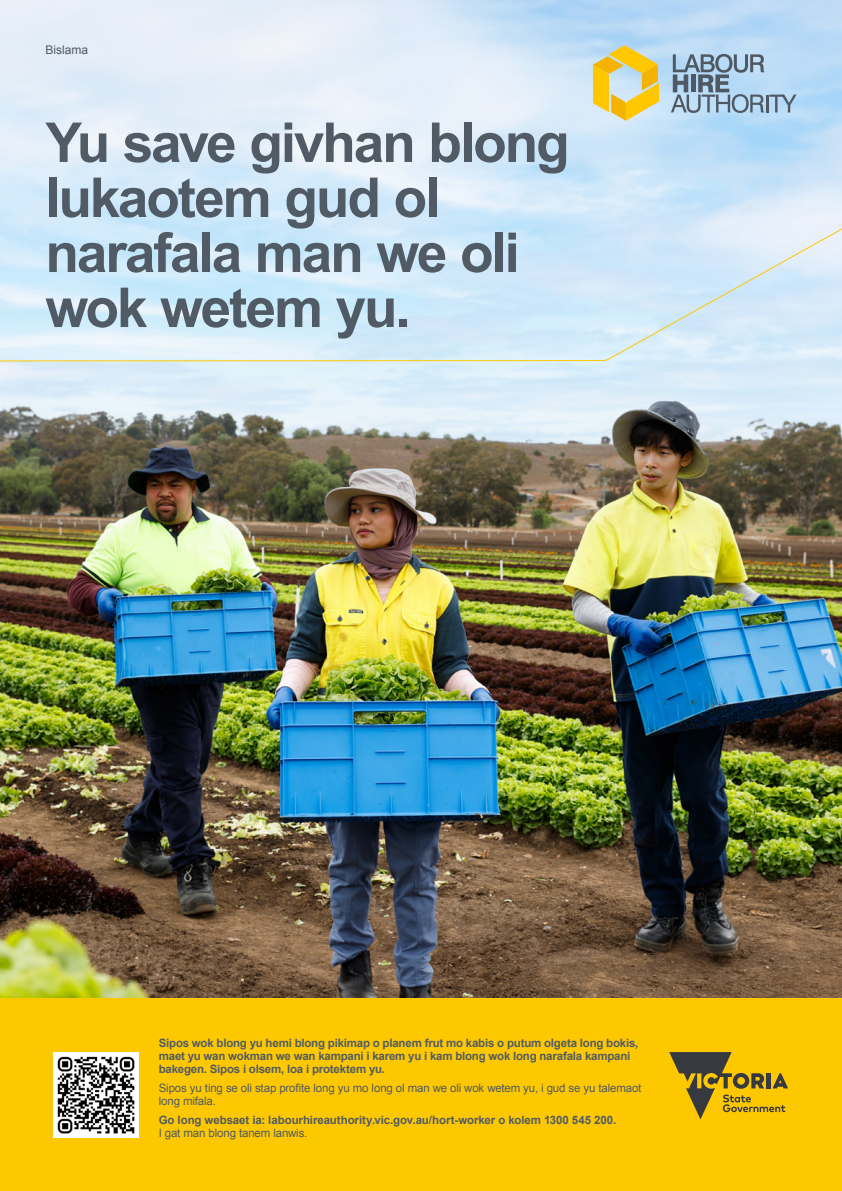
<style>
.page{position:relative;width:842px;height:1191px;background:#fff}
.page>*{position:absolute;margin:0;border:0;box-sizing:border-box;transform-origin:0 0}
.t1{font:700 55px/55px "Arial";letter-spacing:-.04em;color:#515b66}
.t2{font:12px "Arial";color:#515b66}
.Body__8_pt{font:700 11.5px/13px "Arial";letter-spacing:-.015em;color:#515b66}
.Body__8_pt-2{font:11.5px/13px "Arial";letter-spacing:-.015em;color:#515b66}
.s1{font-weight:400}
</style>
<div class="page">
<img style="left:0;top:361px;width:842px;height:637px">
<svg style="left:0;top:0;width:842px;height:361px;background:#d3e7f5"></svg>
<div style="left:0;top:998px;width:842px;height:193px;background:#fec800"></div>
<img style="left:54px;top:1052px;width:85px;height:85px">
<svg style="left:669px;top:1052px;width:119px;height:67px"></svg>
<p class="t2" style="left:45px;top:42px;width:44px">Bislama</p>
<p class="t1" style="left:45px;top:117px;width:526px">Yu save givhan blong lukaotem gud ol narafala man we oli wok wetem yu.</p>
<p class="Body__8_pt" style="left:159px;top:1037px;width:481px">Sipos wok blong yu hemi blong pikimap o planem frut mo kabis o putum olgeta long bokis, maet yu wan wokman we wan kampani i karem yu i kam blong wok long narafala kampani bakegen. Sipos i olsem, loa i protektem yu.</p>
<p class="Body__8_pt-2" style="left:159px;top:1081px;width:484px">Sipos yu ting se oli stap profite long yu mo long ol man we oli wok wetem yu, i gud se yu talemaot long mifala.</p>
<p class="Body__8_pt" style="left:159px;top:1114px;width:459px">Go long websaet ia: labourhireauthority.vic.gov.au/hort-worker o kolem 1300 545 200.<br><span class="s1">I gat man blong tanem lanwis.</span></p>
</div>
